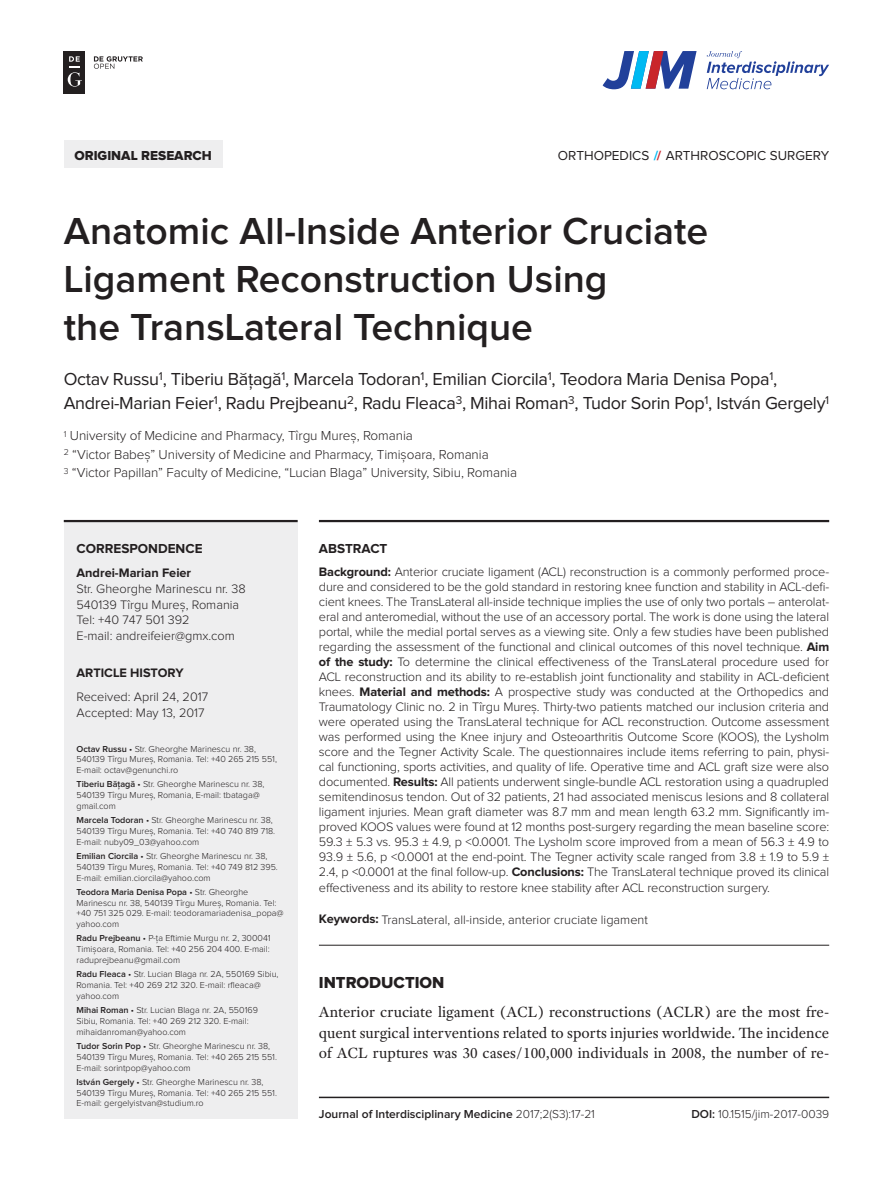
<style>
.page{position:relative;width:893px;height:1191px;background:#fff}
.page>*{position:absolute;margin:0;border:0;box-sizing:border-box;transform-origin:0 0}
.t1{font:600 39px/48px "Proxima Nova";color:#231f20}
.t2{font:18px/24px "Proxima Nova";letter-spacing:-.015em;color:#231f20}
.t3{font:16.5px "Proxima Nova Extrabld";color:#231f20}
.t4{font:15.75px/20.2px "Adobe Text Pro";color:#231f20;text-align:justify}
.t5{font:300 13.5px/18.6px "Proxima Nova";letter-spacing:-.005em;color:#231f20}
.t6{font:13.5px "Proxima Nova";color:#231f20}
.t7{font:700 13.5px "Proxima Nova";color:#231f20}
.t8{font:13.5px "Proxima Nova Extrabld";color:#231f20}
.t9{font:300 12.75px/15px "Proxima Nova";color:#231f20}
.t10{font:700 12.75px "Proxima Nova";color:#231f20}
.t11{font:600 12px "Proxima Nova";color:#231f20}
.t12{font:300 12px "Proxima Nova";color:#231f20}
.t13{font:300 9px/10.8px "Proxima Nova";color:#231f20}
.s1{font-weight:700;color:#00b9f2}
.s2{font-weight:700;color:#c9252b}
.s3{font-weight:600}
.s4{font-weight:400}
.s5{font-weight:700}
.s6{font-weight:300}
</style>
<div class="page">
<div style="left:64px;top:51px;width:21px;height:43px;background:#231f20"></div>
<svg style="left:68px;top:56px;width:14px;height:31px"></svg>
<svg style="left:94px;top:56px;width:49px;height:13px"></svg>
<svg style="left:707px;top:51px;width:122px;height:38px"></svg>
<svg style="left:603px;top:51px;width:94px;height:38px"></svg>
<hr style="left:319px;top:1096px;width:510px;height:2px;background:#231f20">
<div style="left:64px;top:140px;width:159px;height:28px;background:#eeeeef"></div>
<div style="left:64px;top:520px;width:234px;height:598px;background:#eeeeef"></div>
<hr style="left:64px;top:520px;width:234px;height:2px;background:#231f20">
<hr style="left:319px;top:520px;width:510px;height:2px;background:#231f20">
<hr style="left:319px;top:944px;width:510px;height:1px;background:#231f20">
<p class="t8" style="left:74px;top:149px;width:139px">ORIGINAL RESEARCH</p>
<p class="t6" style="left:558px;top:149px;width:273px">ORTHOPEDICS <span class="s1">/</span><span class="s2">/</span> ARTHROSCOPIC SURGERY</p>
<h1 class="t1" style="left:64px;top:208px;width:646px">Anatomic All-Inside Anterior Cruciate<br>Ligament Reconstruction Using<br>the TransLateral Technique</h1>
<h2 class="t2" style="left:64px;top:367px;width:767px">Octav Russu<sup>1</sup>, Tiberiu Bățagă<sup>1</sup>, Marcela Todoran<sup>1</sup>, Emilian Ciorcila<sup>1</sup>, Teodora Maria Denisa Popa<sup>1</sup>,<br>Andrei-Marian Feier<sup>1</sup>, Radu Prejbeanu<sup>2</sup>, Radu Fleaca<sup>3</sup>, Mihai Roman<sup>3</sup>, Tudor Sorin Pop<sup>1</sup>, István Gergely<sup>1</sup></h2>
<p class="t5" style="left:64px;top:427px;width:455px"><sup>1</sup> University of Medicine and Pharmacy, Tîrgu Mureș, Romania<br><sup>2</sup> “Victor Babeș” University of Medicine and Pharmacy, Timișoara, Romania<br><sup>3</sup> “Victor Papillan” Faculty of Medicine, “Lucian Blaga” University, Sibiu, Romania</p>
<p class="t7" style="left:77px;top:542px;width:128px">CORRESPONDENCE</p>
<p class="t10" style="left:77px;top:567px;width:116px">Andrei-Marian Feier</p>
<p class="t9" style="left:77px;top:581px;width:171px;line-height:15.8px">Str. Gheorghe Marinescu nr. 38<br>540139 Tîrgu Mureș, Romania<br>Tel: +40 747 501 392<br>E-mail: andreifeier@gmx.com</p>
<p class="t10" style="left:77px;top:667px;width:109px">ARTICLE HISTORY</p>
<p class="t9" style="left:77px;top:690px;width:133px;line-height:15.8px">Received: April 24, 2017<br>Accepted: May 13, 2017</p>
<p class="t13" style="left:77px;top:743px;width:202px"><span class="s3">Octav Russu</span> <span class="s4">•</span> Str. Gheorghe Marinescu nr. 38,<br>540139 Tîrgu Mureș, Romania. Tel: +40 265 215 551,<br>E-mail: octav@genunchi.ro</p>
<p class="t13" style="left:77px;top:779px;width:189px"><span class="s3">Tiberiu Bățagă</span> <span class="s4">•</span> Str. Gheorghe Marinescu nr. 38,<br>540139 Tîrgu Mureș, Romania, E-mail: tbataga@ gmail.com</p>
<p class="t13" style="left:77px;top:815px;width:200px"><span class="s3">Marcela Todoran</span> <span class="s4">•</span> Str. Gheorghe Marinescu nr. 38,<br>540139 Tîrgu Mureș, Romania. Tel: +40 740 819 718.<br>E-mail: nuby09_03@yahoo.com</p>
<p class="t13" style="left:77px;top:851px;width:203px"><span class="s3">Emilian Ciorcila</span> <span class="s4">•</span> Str. Gheorghe Marinescu nr. 38,<br>540139 Tîrgu Mureș, Romania. Tel: +40 749 812 395.<br>E-mail: emilian.ciorcila@yahoo.com</p>
<p class="t13" style="left:77px;top:887px;width:209px"><span class="s3">Teodora Maria Denisa Popa</span> <span class="s4">•</span> Str. Gheorghe Marinescu nr. 38, 540139 Tîrgu Mureș, Romania. Tel: +40 751 325 029. E-mail: teodoramariadenisa_popa@ yahoo.com</p>
<p class="t13" style="left:77px;top:933px;width:196px;text-align:justify"><span class="s3">Radu Prejbeanu</span> <span class="s4">•</span> P-ța Eftimie Murgu nr. 2, 300041<br>Timișoara, Romania. Tel: +40 256 204 400. E-mail: raduprejbeanu@gmail.com</p>
<p class="t13" style="left:77px;top:969px;width:204px"><span class="s3">Radu Fleaca</span> <span class="s4">•</span> Str. Lucian Blaga nr. 2A, 550169 Sibiu,<br>Romania. Tel: +40 269 212 320. E-mail: rfleaca@ yahoo.com</p>
<p class="t13" style="left:77px;top:1005px;width:183px"><span class="s3">Mihai Roman</span> <span class="s4">•</span> Str. Lucian Blaga nr. 2A, 550169<br>Sibiu, Romania. Tel: +40 269 212 320. E-mail: mihaidanroman@yahoo.com</p>
<p class="t13" style="left:77px;top:1041px;width:202px"><span class="s3">Tudor Sorin Pop</span> <span class="s4">•</span> Str. Gheorghe Marinescu nr. 38,<br>540139 Tîrgu Mureș, Romania. Tel: +40 265 215 551.<br>E-mail: sorintpop@yahoo.com</p>
<p class="t13" style="left:77px;top:1076px;width:202px"><span class="s3">István Gergely</span> <span class="s4">•</span> Str. Gheorghe Marinescu nr. 38,<br>540139 Tîrgu Mureș, Romania. Tel: +40 265 215 551.<br>E-mail: gergelyistvan@studium.ro</p>
<p class="t7" style="left:319px;top:542px;width:70px">ABSTRACT</p>
<p class="t9" style="left:319px;top:565px;width:512px;text-align:justify"><span class="s5">Background:</span> Anterior cruciate ligament (ACL) reconstruction is a commonly performed proce&shy;dure and considered to be the gold standard in restoring knee function and stability in ACL-defi&shy;cient knees. The TransLateral all-inside technique implies the use of only two portals – anterolat&shy;eral and anteromedial, without the use of an accessory portal. The work is done using the lateral portal, while the medial portal serves as a viewing site. Only a few studies have been published regarding the assessment of the functional and clinical outcomes of this novel technique. <span class="s5">Aim of the study:</span> To determine the clinical effectiveness of the TransLateral procedure used for ACL reconstruction and its ability to re-establish joint functionality and stability in ACL-deficient knees. <span class="s5">Material and methods:</span> A prospective study was conducted at the Orthopedics and Traumatology Clinic no. 2 in Tîrgu Mureș. Thirty-two patients matched our inclusion criteria and were operated using the TransLateral technique for ACL reconstruction. Outcome assessment was performed using the Knee injury and Osteoarthritis Outcome Score (KOOS), the Lysholm score and the Tegner Activity Scale. The questionnaires include items referring to pain, physi&shy;cal functioning, sports activities, and quality of life. Operative time and ACL graft size were also documented. <span class="s5">Results:</span> All patients underwent single-bundle ACL restoration using a quadrupled semitendinosus tendon. Out of 32 patients, 21 had associated meniscus lesions and 8 collateral ligament injuries. Mean graft diameter was 8.7 mm and mean length 63.2 mm. Significantly im&shy;proved KOOS values were found at 12 months post-surgery regarding the mean baseline score:<br>59.3 ± 5.3 vs. 95.3 ± 4.9, p &lt;0.0001. The Lysholm score improved from a mean of 56.3 ± 4.9 to 93.9 ± 5.6, p &lt;0.0001 at the end-point. The Tegner activity scale ranged from 3.8 ± 1.9 to 5.9 ± 2.4, p &lt;0.0001 at the final follow-up. <span class="s5">Conclusions:</span> The TransLateral technique proved its clinical effectiveness and its ability to restore knee stability after ACL reconstruction surgery.</p>
<p class="t9" style="left:319px;top:912px;width:331px"><span class="s5">Keywords:</span> TransLateral, all-inside, anterior cruciate ligament</p>
<p class="t3" style="left:319px;top:975px;width:127px">INTRODUCTION</p>
<p class="t4" style="left:319px;top:1002px;width:512px">Anterior cruciate ligament (ACL) reconstructions (ACLR) are the most fre&shy;quent surgical interventions related to sports injuries worldwide. The incidence of ACL ruptures was 30 cases/100,000 individuals in 2008, the number of re-</p>
<p class="t11" style="left:319px;top:1108px;width:278px">Journal of Interdisciplinary Medicine <span class="s6">2017;2(S3):17-21</span></p>
<p class="t12" style="left:691px;top:1108px;width:139px"><span class="s3">DOI:</span> 10.1515/jim-2017-0039</p>
</div>
